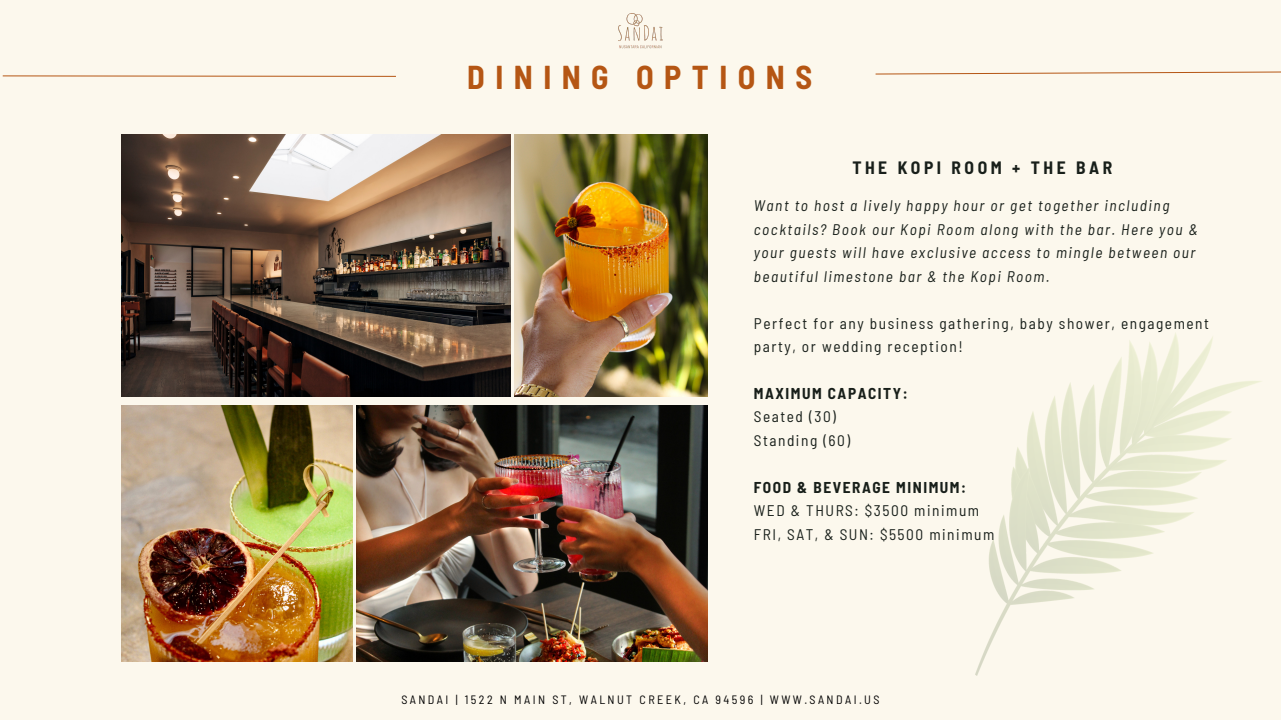
<style>
.page{position:relative;width:1281px;height:720px;background:#fcf8ed}
.page>*{position:absolute;margin:0;border:0;box-sizing:border-box;transform-origin:0 0}
.t1{font:700 semi-condensed 32.25px "Barlow";letter-spacing:.325em;color:#b55614}
.t2{font:700 semi-condensed 17.5px "Barlow";letter-spacing:.2em;color:#181f1a}
.t3{font:italic semi-condensed 15.38px/23.5px "Barlow";letter-spacing:.1em;color:#181f1a}
.t4{font:semi-condensed 15.38px/23.5px "Barlow";letter-spacing:.1em;color:#181f1a}
.t5{font:700 semi-condensed 15.38px "Barlow";letter-spacing:.1em;color:#181f1a}
.t6{font:semi-condensed 12.12px "Barlow";letter-spacing:.2em;color:#000}
</style>
<div class="page">
<svg style="left:2px;top:75px;width:394px;height:2px"></svg>
<svg style="left:875px;top:71px;width:406px;height:4px"></svg>
<img style="left:618px;top:14px;width:44px;height:34px">
<img style="left:122px;top:135px;width:389px;height:261px">
<img style="left:975px;top:333px;width:286px;height:342px">
<img style="left:515px;top:135px;width:192px;height:261px">
<img style="left:356px;top:405px;width:351px;height:256px">
<img style="left:122px;top:405px;width:230px;height:256px">
<p class="t1" style="left:467px;top:57px;width:346px">DINING OPTIONS</p>
<p class="t2" style="left:852px;top:156px;width:261px">THE KOPI ROOM + THE BAR</p>
<p class="t3" style="left:754px;top:193px;width:445px">Want to host a lively happy hour or get together including cocktails? Book our Kopi Room along with the bar. Here you &amp; your guests will have exclusive access to mingle between our beautiful limestone bar &amp; the Kopi Room.</p>
<p class="t4" style="left:754px;top:311px;width:457px">Perfect for any business gathering, baby shower, engagement party, or wedding reception!</p>
<p class="t5" style="left:754px;top:384px;width:155px">MAXIMUM CAPACITY:</p>
<p class="t4" style="left:754px;top:404px;width:84px">Seated (30)</p>
<p class="t4" style="left:754px;top:428px;width:98px">Standing (60)</p>
<p class="t5" style="left:754px;top:477px;width:214px">FOOD &amp; BEVERAGE MINIMUM:</p>
<p class="t4" style="left:754px;top:498px;width:227px">WED &amp; THURS: $3500 minimum</p>
<p class="t4" style="left:754px;top:522px;width:242px">FRI, SAT, &amp; SUN: $5500 minimum</p>
<p class="t6" style="left:401px;top:692px;width:479px">SANDAI | 1522 N MAIN ST, WALNUT CREEK, CA 94596 | WWW.SANDAI.US</p>
</div>
